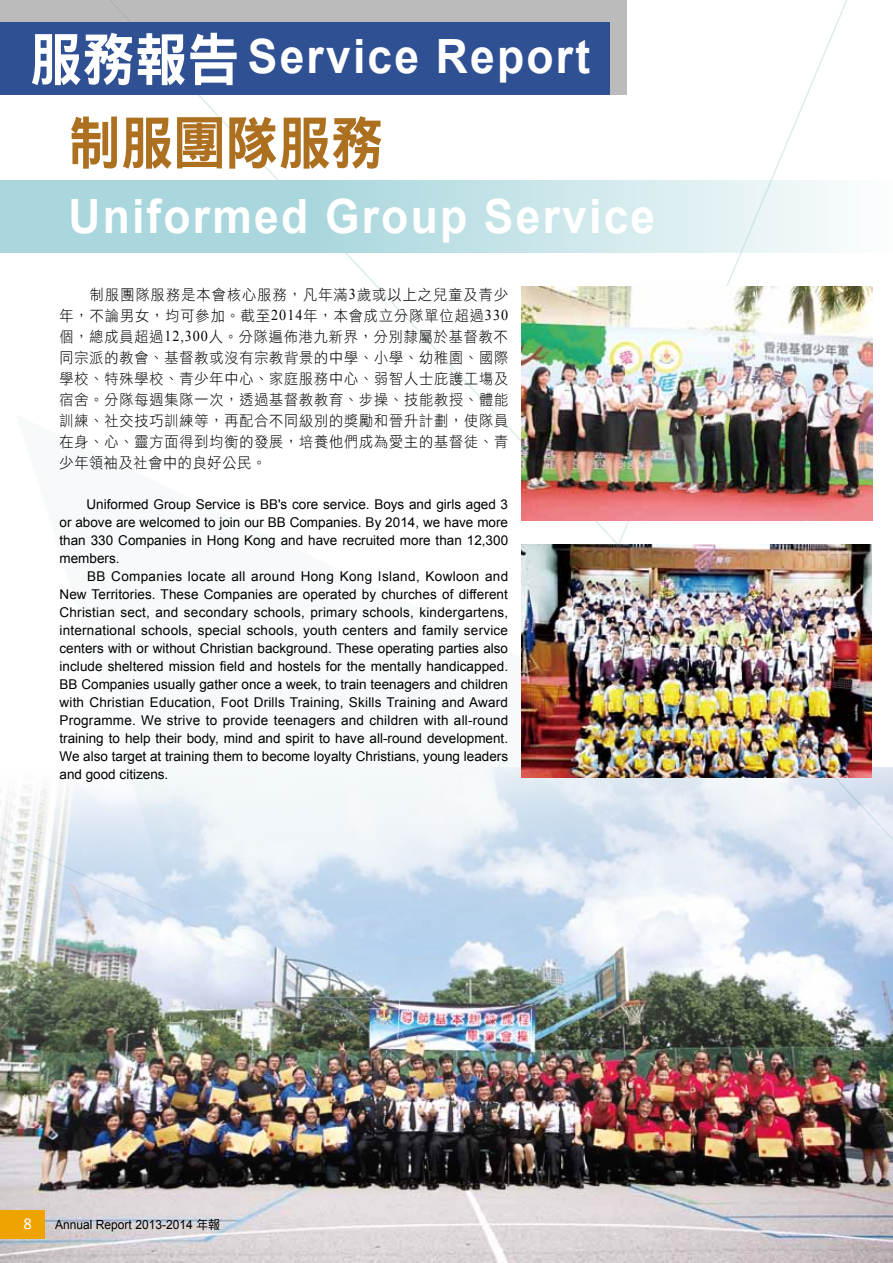
<style>
.page{position:relative;width:893px;height:1263px;background:#fff}
.page>*{position:absolute;margin:0;border:0;box-sizing:border-box;transform-origin:0 0}
.t1{font:57.75px "DF Hei Std W9";color:#ad7021;scale:.91 1}
.t2{font:700 47.25px "Arial";letter-spacing:.05em;color:#fff;scale:.94 1}
.t3{font:16.5px "Calibri";color:#fff}
.t4{font:15px/21px "DF Hei Std W3";letter-spacing:.06em;color:#000;text-align:justify;scale:.94 1}
.t5{font:13.5px/18px "Arial";color:#000;text-align:justify}
.t6{font:12.6px "Arial";color:#000;scale:.95 1}
.s1{font-family:"DF Hei Std W9";font-weight:400;font-size:57.75px}
.s2{font-family:"Times New Roman"}
.s3{font-family:"DF Hei Std W5"}
</style>
<div class="page">
<svg style="left:617px;top:0;width:256px;height:544px"></svg>
<svg style="left:749px;top:415px;width:124px;height:129px"></svg>
<img style="left:0;top:767px;width:893px;height:496px">
<svg style="left:0;top:180px;width:873px;height:72px;background:#c2e2e7"></svg>
<div style="left:0;top:0;width:627px;height:95px;background:#bbb"></div>
<div style="left:0;top:22px;width:609px;height:73px;background:#2f5093"></div>
<img style="left:522px;top:287px;width:350px;height:234px">
<img style="left:522px;top:544px;width:350px;height:234px">
<div style="left:0;top:1210px;width:45px;height:29px;background:#eea300"></div>
<h2 class="t2" style="left:30px;top:26px;width:598px"><span class="s1">服務報告</span>Service Report</h2>
<h1 class="t1" style="left:68px;top:111px;width:348px">制服團隊服務</h1>
<h2 class="t2" style="left:68px;top:185px;width:626px">Uniformed Group Service</h2>
<p class="t4" style="left:60px;top:284px;width:479px;text-indent:30px">制服團隊服務是本會核心服務，凡年滿<span class="s2">3</span>歲或以上之兒童及青少年，不論男女，均可參加。截至<span class="s2">2014</span>年，本會成立分隊單位超過<span class="s2">330</span>個，總成員超過<span class="s2">12,300</span>人。分隊遍佈港九新界，分別隸屬於基督教不同宗派的教會、基督教或沒有宗教背景的中學、小學、幼稚園、國際學校、特殊學校、青少年中心、家庭服務中心、弱智人士庇護工塲及宿舍。分隊每週集隊一次，透過基督教教育、步操、技能教授、體能訓練、社交技巧訓練等，再配合不同級別的獎勵和晉升計劃，使隊員在身、心、靈方面得到均衡的發展，培養他們成為愛主的基督徒、青少年領袖及社會中的良好公民。</p>
<p class="t5" style="left:60px;top:495px;width:450px;text-indent:27px">Uniformed Group Service is BB's core service. Boys and girls aged 3 or above are welcomed to join our BB Companies. By 2014, we have more than 330 Companies in Hong Kong and have recruited more than 12,300 members.</p>
<p class="t5" style="left:60px;top:567px;width:450px;text-indent:28px">BB Companies locate all around Hong Kong Island, Kowloon and New Territories. These Companies are operated by churches of different Christian sect, and secondary schools, primary schools, kindergartens, international schools, special schools, youth centers and family service centers with or without Christian background. These operating parties also include sheltered mission field and hostels for the mentally handicapped.<br>BB Companies usually gather once a week, to train teenagers and children with Christian Education, Foot Drills Training, Skills Training and Award Programme. We strive to provide teenagers and children with all-round training to help their body, mind and spirit to have all-round development.<br>We also target at training them to become loyalty Christians, young leaders and good citizens.</p>
<p class="t3" style="left:23px;top:1213px;width:10px">8</p>
<p class="t6" style="left:55px;top:1216px;width:175px">Annual Report 2013-2014 <span class="s3">年報</span></p>
</div>
